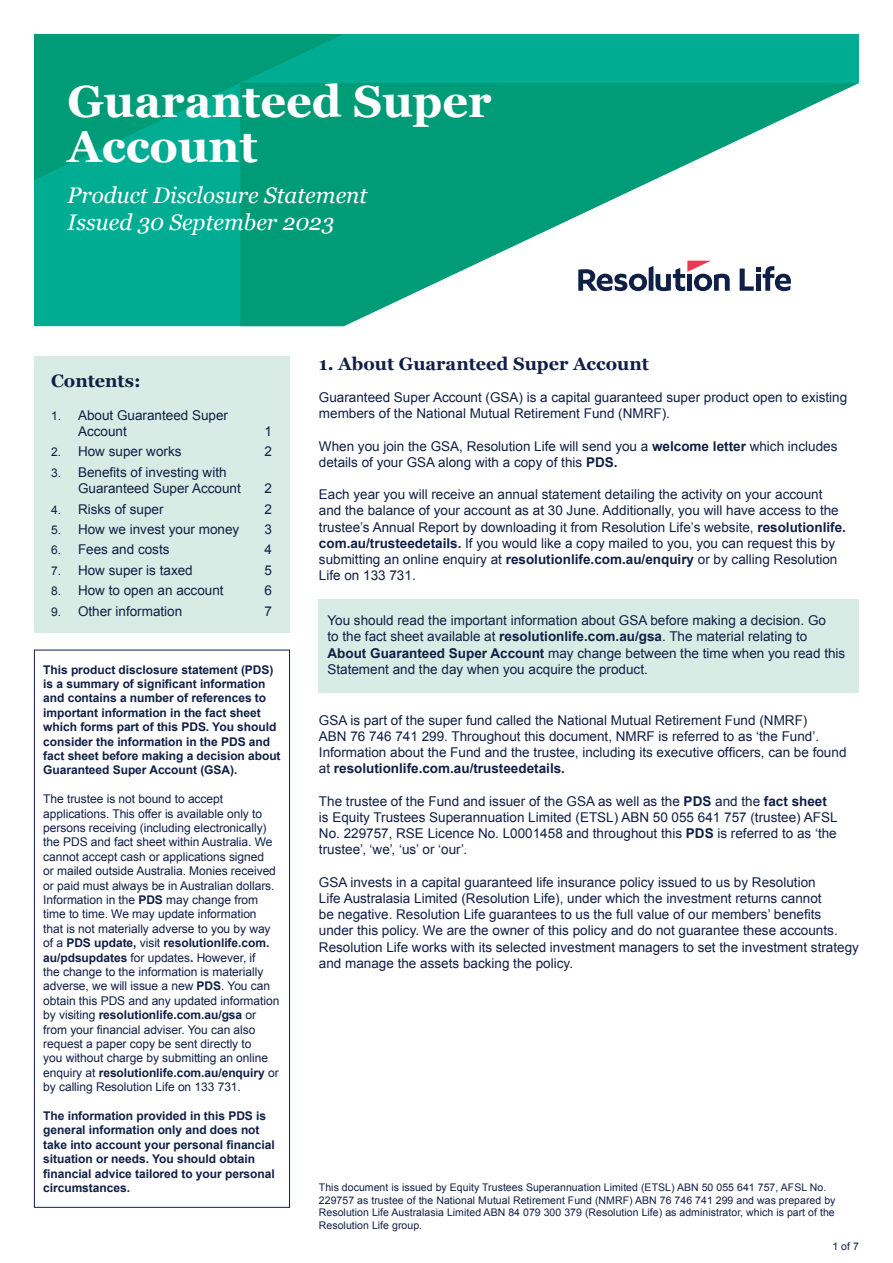
<style>
.page{position:relative;width:893px;height:1263px;background:#fff}
.page>*{position:absolute;margin:0;border:0;box-sizing:border-box;transform-origin:0 0}
.t1{font:700 45px/45px "Georgia";color:#fff}
.t2{font:italic 22.5px/27px "Georgia";color:#fff}
.t3{font:700 18px "Georgia";color:#101f45}
.t4{font:13.5px/16.2px "Arial";color:#101f45}
.t5{font:12px/14.4px "Arial";letter-spacing:-.005em;color:#101f45}
.t6{font:700 12px/14.4px "Arial";letter-spacing:-.005em;color:#101f45}
.t7{font:10.5px/12.6px "Arial";letter-spacing:.005em;color:#101f45}
.s1{font-size:12px}
.s2{font-weight:700}
</style>
<div class="page">
<div style="left:34px;top:34px;width:825px;height:292px;background:#00ad92"></div>
<svg style="left:34px;top:34px;width:310px;height:146px;background:#00a180"></svg>
<svg style="left:240px;top:83px;width:619px;height:243px;fill:#009b77"></svg>
<svg style="left:740px;top:266px;width:51px;height:25px"></svg>
<svg style="left:578px;top:261px;width:152px;height:30px"></svg>
<div style="left:34px;top:356px;width:255px;height:277px;background:#d8ece5"></div>
<div style="left:34px;top:650px;width:256px;height:558px;border:1px solid #101f45"></div>
<div style="left:319px;top:599px;width:540px;height:93px;background:#d8ece5"></div>
<h1 class="t1" style="left:68px;top:76px;width:425px">Guaranteed Super<br>Account</h1>
<h2 class="t2" style="left:68px;top:181px;width:301px">Product Disclosure Statement<br>Issued 30 September 2023</h2>
<h3 class="t3" style="left:51px;top:368px;width:91px">Contents:</h3>
<p class="t4" style="left:78px;top:407px;width:152px;text-indent:-27px"><span class="s1">1.</span> About Guaranteed Super<br>Account</p>
<p class="t4" style="left:265px;top:423px;width:9px">1</p>
<p class="t4" style="left:51px;top:444px;width:132px"><span class="s1">2.</span> How super works</p>
<p class="t4" style="left:265px;top:444px;width:9px">2</p>
<p class="t4" style="left:78px;top:464px;width:164px;text-indent:-27px"><span class="s1">3.</span> Benefits of investing with<br>Guaranteed Super Account</p>
<p class="t4" style="left:265px;top:480px;width:9px">2</p>
<p class="t4" style="left:51px;top:501px;width:114px"><span class="s1">4.</span> Risks of super</p>
<p class="t4" style="left:265px;top:501px;width:9px">2</p>
<p class="t4" style="left:51px;top:521px;width:190px"><span class="s1">5.</span> How we invest your money</p>
<p class="t4" style="left:265px;top:521px;width:9px">3</p>
<p class="t4" style="left:51px;top:542px;width:120px"><span class="s1">6.</span> Fees and costs</p>
<p class="t4" style="left:265px;top:542px;width:9px">4</p>
<p class="t4" style="left:51px;top:562px;width:143px"><span class="s1">7.</span> How super is taxed</p>
<p class="t4" style="left:265px;top:562px;width:9px">5</p>
<p class="t4" style="left:51px;top:583px;width:174px"><span class="s1">8.</span> How to open an account</p>
<p class="t4" style="left:265px;top:583px;width:9px">6</p>
<p class="t4" style="left:51px;top:603px;width:133px"><span class="s1">9.</span> Other information</p>
<p class="t4" style="left:265px;top:603px;width:9px">7</p>
<p class="t6" style="left:43px;top:662px;width:239px">This product disclosure statement (PDS) is a summary of significant information and contains a number of references to important information in the fact sheet which forms part of this PDS. You should consider the information in the PDS and fact sheet before making a decision about Guaranteed Super Account (GSA).</p>
<p class="t5" style="left:43px;top:792px;width:238px">The trustee is not bound to accept applications. This offer is available only to persons receiving (including electronically) the PDS and fact sheet within Australia. We cannot accept cash or applications signed<br>or mailed outside Australia. Monies received or paid must always be in Australian dollars.<br>Information in the <span class="s2">PDS</span> may change from time to time. We may update information that is not materially adverse to you by way of a <span class="s2">PDS update,</span> visit <span class="s2">resolutionlife.com. au/pdsupdates</span> for updates<span class="s2">.</span> However, if<br>the change to the information is materially adverse, we will issue a new <span class="s2">PDS</span>. You can obtain this PDS and any updated information by visiting <span class="s2">resolutionlife.com.au/gsa</span> or from your financial adviser. You can also request a paper copy be sent directly to<br>you without charge by submitting an online enquiry at <span class="s2">resolutionlife.com.au/enquiry</span> or by calling Resolution Life on 133 731.</p>
<p class="t6" style="left:43px;top:1109px;width:233px">The information provided in this PDS is general information only and does not take into account your personal financial situation or needs. You should obtain financial advice tailored to your personal circumstances.</p>
<h3 class="t3" style="left:319px;top:350px;width:332px">1. About Guaranteed Super Account</h3>
<p class="t4" style="left:319px;top:389px;width:530px">Guaranteed Super Account (GSA) is a capital guaranteed super product open to existing members of the National Mutual Retirement Fund (NMRF).</p>
<p class="t4" style="left:319px;top:438px;width:520px">When you join the GSA, Resolution Life will send you a <span class="s2">welcome letter</span> which includes details of your GSA along with a copy of this <span class="s2">PDS.</span></p>
<p class="t4" style="left:319px;top:486px;width:529px">Each year you will receive an annual statement detailing the activity on your account and the balance of your account as at 30 June. Additionally, you will have access to the trustee’s Annual Report by downloading it from Resolution Life’s website, <span class="s2">resolutionlife. com.au/trusteedetails.</span> If you would like a copy mailed to you, you can request this by submitting an online enquiry at <span class="s2">resolutionlife.com.au/enquiry</span> or by calling Resolution Life on 133 731.</p>
<p class="t4" style="left:327px;top:612px;width:519px">You should read the important information about GSA before making a decision. Go<br>to the fact sheet available at <span class="s2">resolutionlife.com.au/gsa</span>. The material relating to <span class="s2">About Guaranteed Super Account</span> may change between the time when you read this Statement and the day when you acquire the product.</p>
<p class="t4" style="left:319px;top:712px;width:529px">GSA is part of the super fund called the National Mutual Retirement Fund (NMRF)<br>ABN 76 746 741 299. Throughout this document, NMRF is referred to as ‘the Fund’.<br>Information about the Fund and the trustee, including its executive officers, can be found at <span class="s2">resolutionlife.com.au/trusteedetails.</span></p>
<p class="t4" style="left:319px;top:793px;width:520px">The trustee of the Fund and issuer of the GSA as well as the <span class="s2">PDS</span> and the <span class="s2">fact sheet </span>is Equity Trustees Superannuation Limited (ETSL) ABN 50 055 641 757 (trustee) AFSL No. 229757, RSE Licence No. L0001458 and throughout this <span class="s2">PDS</span> is referred to as ‘the trustee’, ‘we’, ‘us’ or ‘our’.</p>
<p class="t4" style="left:319px;top:874px;width:541px">GSA invests in a capital guaranteed life insurance policy issued to us by Resolution<br>Life Australasia Limited (Resolution Life), under which the investment returns cannot<br>be negative. Resolution Life guarantees to us the full value of our members’ benefits under this policy. We are the owner of this policy and do not guarantee these accounts.<br>Resolution Life works with its selected investment managers to set the investment strategy and manage the assets backing the policy.</p>
<p class="t7" style="left:319px;top:1181px;width:518px">This document is issued by Equity Trustees Superannuation Limited (ETSL) ABN 50 055 641 757, AFSL No.<br>229757 as trustee of the National Mutual Retirement Fund (NMRF) ABN 76 746 741 299 and was prepared by Resolution Life Australasia Limited ABN 84 079 300 379 (Resolution Life) as administrator, which is part of the Resolution Life group.</p>
<p class="t7" style="left:832px;top:1240px;width:28px">1 of 7</p>
</div>
